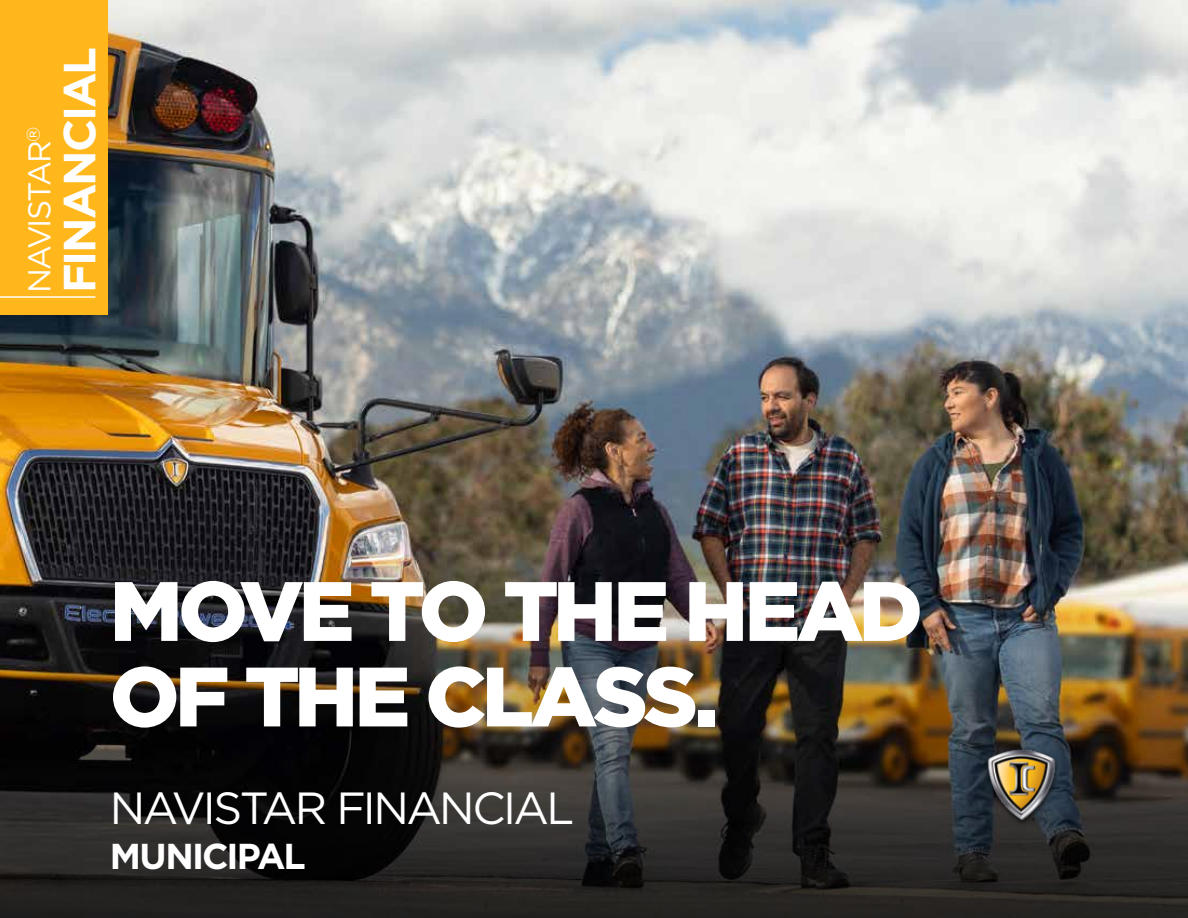
<style>
.page{position:relative;width:1188px;height:918px;background:#fff}
.page>*{position:absolute;margin:0;border:0;box-sizing:border-box;transform-origin:0 0}
.t1{font:900 84px/85.5px "Gotham";letter-spacing:-.055em;color:#fff}
.t2{font:45px "Gotham";letter-spacing:-.06em;color:#fff}
.t3{font:700 45px "Gotham";letter-spacing:-.045em;color:#fff}
.t4{font:700 36px "Gotham";letter-spacing:-.05em;color:#fff}
.t5{font:31.5px "Gotham";letter-spacing:-.055em;color:#fff}
</style>
<div class="page">
<img style="left:0;top:0;width:1188px;height:589px">
<img style="left:0;top:589px;width:1188px;height:329px">
<img style="left:983px;top:744px;width:78px;height:85px">
<div style="left:0;top:0;width:108px;height:315px;background:#ffb71b"></div>
<hr style="left:0;top:296px;width:95px;height:2px;background:#fff">
<p class="t5" style="left:22px;top:293px;width:168px;rotate:-90deg">NAVISTAR<sup>®</sup></p>
<p class="t3" style="left:53px;top:293px;width:248px;rotate:-90deg">FINANCIAL</p>
<p class="t1" style="left:110px;top:566px;width:815px">MOVE TO THE HEAD<br>OF THE CLASS.</p>
<p class="t2" style="left:110px;top:783px;width:466px">NAVISTAR FINANCIAL</p>
<p class="t4" style="left:110px;top:835px;width:198px">MUNICIPAL</p>
</div>
